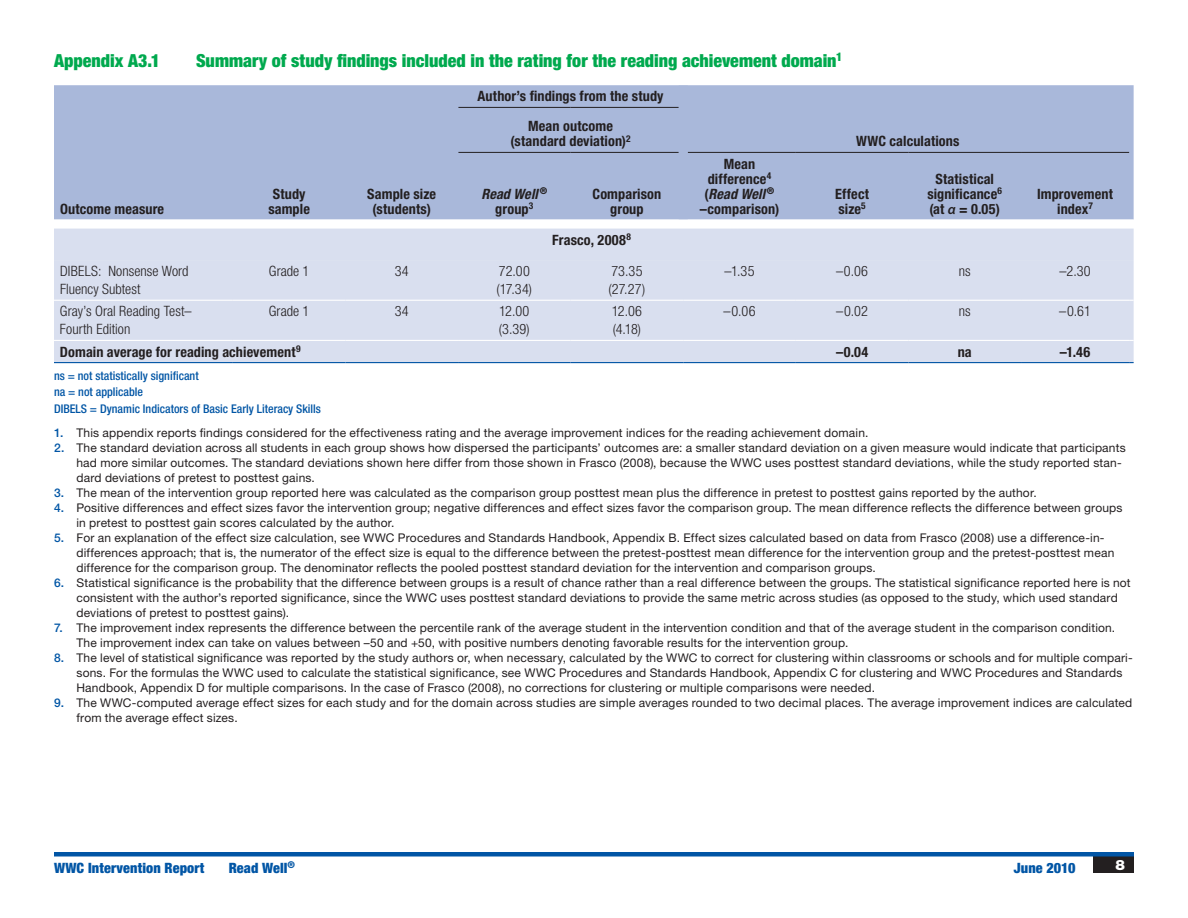
<style>
.page{position:relative;width:1188px;height:918px;background:#fff}
.page>*{position:absolute;margin:0;border:0;box-sizing:border-box;transform-origin:0 0}
.t1{font:900 condensed 18px "Helvetica Neue LT Std";color:#00a94e}
.t2{font:700 condensed 14.25px/15px "Helvetica Neue LT Std";letter-spacing:.01em;color:#231f20;text-align:center}
.t3{font:300 condensed 14.25px/18px "Helvetica Neue LT Std";letter-spacing:.005em;color:#231f20}
.t4{font:900 condensed 14.25px "Helvetica Neue LT Std";letter-spacing:.01em;color:#0155a5}
.t5{font:italic 700 condensed 14.25px/15px "Helvetica Neue LT Std";letter-spacing:.005em;color:#231f20;text-align:center}
.t6{font:900 14.25px "Helvetica Neue LT Std";color:#fff}
.t7{font:12px/15px "Helvetica Neue LT Std";letter-spacing:.015em;color:#231f20}
.t8{font:500 condensed 12px/16.5px "Helvetica Neue LT Std";color:#0155a5}
.s1{font-style:normal}
.s2{font-style:italic}
.s3{font-family:"Myriad Pro";font-weight:600;font-style:italic;font-stretch:normal}
.s4{font-weight:500;color:#0155a5}
</style>
<div class="page">
<div style="left:1094px;top:856px;width:40px;height:17px;background:#231f20"></div>
<hr style="left:54px;top:852px;width:1080px;height:4px;background:#0155a5">
<div style="left:54px;top:85px;width:1080px;height:135px;background:#a9b8da"></div>
<svg style="left:54px;top:228px;width:1080px;height:1px"></svg>
<div style="left:54px;top:229px;width:1080px;height:133px;background:#d9dfef"></div>
<div style="left:54px;top:260px;width:1080px;height:80px;background:#d9dfef"></div>
<hr style="left:458px;top:152px;width:113px;height:1px;background:#231f20">
<hr style="left:571px;top:152px;width:108px;height:1px;background:#231f20">
<hr style="left:458px;top:107px;width:113px;height:1px;background:#231f20">
<hr style="left:571px;top:107px;width:108px;height:1px;background:#231f20">
<hr style="left:688px;top:152px;width:108px;height:1px;background:#231f20">
<hr style="left:796px;top:152px;width:112px;height:1px;background:#231f20">
<hr style="left:908px;top:152px;width:113px;height:1px;background:#231f20">
<hr style="left:1021px;top:152px;width:108px;height:1px;background:#231f20">
<div style="left:679px;top:86px;width:9px;height:21px;background:#a9b8da"></div>
<div style="left:679px;top:107px;width:9px;height:45px;background:#a9b8da"></div>
<div style="left:679px;top:152px;width:9px;height:67px;background:#a9b8da"></div>
<hr style="left:54px;top:300px;width:179px;height:1px;background:#fff">
<hr style="left:233px;top:300px;width:112px;height:1px;background:#fff">
<hr style="left:345px;top:300px;width:113px;height:1px;background:#fff">
<hr style="left:458px;top:300px;width:113px;height:1px;background:#fff">
<hr style="left:571px;top:300px;width:112px;height:1px;background:#fff">
<hr style="left:683px;top:300px;width:113px;height:1px;background:#fff">
<hr style="left:796px;top:300px;width:112px;height:1px;background:#fff">
<hr style="left:908px;top:300px;width:113px;height:1px;background:#fff">
<hr style="left:1021px;top:300px;width:108px;height:1px;background:#fff">
<hr style="left:54px;top:340px;width:179px;height:1px;background:#fff">
<hr style="left:233px;top:340px;width:112px;height:1px;background:#fff">
<hr style="left:345px;top:340px;width:113px;height:1px;background:#fff">
<hr style="left:458px;top:340px;width:113px;height:1px;background:#fff">
<hr style="left:571px;top:340px;width:112px;height:1px;background:#fff">
<hr style="left:683px;top:340px;width:113px;height:1px;background:#fff">
<hr style="left:796px;top:340px;width:112px;height:1px;background:#fff">
<hr style="left:908px;top:340px;width:113px;height:1px;background:#fff">
<hr style="left:1021px;top:340px;width:108px;height:1px;background:#fff">
<hr style="left:54px;top:362px;width:179px;height:1px;background:#0155a5">
<hr style="left:233px;top:362px;width:112px;height:1px;background:#0155a5">
<hr style="left:345px;top:362px;width:113px;height:1px;background:#0155a5">
<hr style="left:458px;top:362px;width:113px;height:1px;background:#0155a5">
<hr style="left:571px;top:362px;width:112px;height:1px;background:#0155a5">
<hr style="left:683px;top:362px;width:113px;height:1px;background:#0155a5">
<hr style="left:796px;top:362px;width:112px;height:1px;background:#0155a5">
<hr style="left:908px;top:362px;width:113px;height:1px;background:#0155a5">
<hr style="left:1021px;top:362px;width:108px;height:1px;background:#0155a5">
<p class="t1" style="left:54px;top:49px;width:108px">Appendix A3.1</p>
<p class="t1" style="left:196px;top:49px;width:648px">Summary of study findings included in the rating for the reading achievement domain<sup>1</sup></p>
<p class="t2" style="left:478px;top:89px;width:188px">Author’s findings from the study</p>
<p class="t2" style="left:511px;top:119px;width:122px">Mean outcome (standard deviation)<sup>2</sup></p>
<p class="t2" style="left:856px;top:134px;width:105px">WWC calculations</p>
<p class="t2" style="left:60px;top:201px;width:106px">Outcome measure</p>
<p class="t2" style="left:268px;top:186px;width:43px">Study sample</p>
<p class="t2" style="left:367px;top:186px;width:70px">Sample size (students)</p>
<p class="t5" style="left:481px;top:186px;width:67px">Read Well <sup>® </sup><span class="s1">group</span><sup>3</sup></p>
<p class="t2" style="left:593px;top:186px;width:70px">Comparison group</p>
<p class="t2" style="left:552px;top:232px;width:80px">Frasco, 2008<sup>8</sup></p>
<p class="t2" style="left:700px;top:156px;width:81px">Mean difference<sup>4 </sup>(<span class="s2">Read Well</span> <sup>® </sup>–comparison)</p>
<p class="t2" style="left:835px;top:186px;width:35px;text-align:left">Effect size<sup>5</sup></p>
<p class="t2" style="left:927px;top:171px;width:76px">Statistical significance<sup>6 </sup>(at <span class="s3">α</span> = 0.05)</p>
<p class="t2" style="left:1037px;top:186px;width:77px">Improvement index<sup>7</sup></p>
<p class="t3" style="left:60px;top:262px;width:130px">DIBELS: Nonsense Word<br>Fluency Subtest</p>
<p class="t3" style="left:269px;top:262px;width:42px">Grade 1</p>
<p class="t3" style="left:395px;top:262px;width:16px">34</p>
<p class="t3" style="left:497px;top:262px;width:37px">72.00 (17.34)</p>
<p class="t3" style="left:609px;top:262px;width:38px">73.35 (27.27)</p>
<p class="t3" style="left:724px;top:262px;width:32px">–1.35</p>
<p class="t3" style="left:836px;top:262px;width:34px">–0.06</p>
<p class="t3" style="left:959px;top:262px;width:13px">ns</p>
<p class="t3" style="left:1059px;top:262px;width:33px">–2.30</p>
<p class="t3" style="left:60px;top:302px;width:133px">Gray’s Oral Reading Test–<br>Fourth Edition</p>
<p class="t3" style="left:269px;top:302px;width:42px">Grade 1</p>
<p class="t3" style="left:395px;top:302px;width:16px">34</p>
<p class="t3" style="left:499px;top:302px;width:32px">12.00 (3.39)</p>
<p class="t3" style="left:612px;top:302px;width:32px">12.06 (4.18)</p>
<p class="t3" style="left:724px;top:302px;width:34px">–0.06</p>
<p class="t3" style="left:836px;top:302px;width:33px">–0.02</p>
<p class="t3" style="left:959px;top:302px;width:13px">ns</p>
<p class="t3" style="left:1059px;top:302px;width:33px">–0.61</p>
<p class="t2" style="left:60px;top:344px;width:242px">Domain average for reading achievement<sup>9</sup></p>
<p class="t2" style="left:836px;top:344px;width:34px">–0.04</p>
<p class="t2" style="left:958px;top:344px;width:16px">na</p>
<p class="t2" style="left:1060px;top:344px;width:32px">–1.46</p>
<p class="t8" style="left:54px;top:367px;width:269px">ns = not statistically significant<br>na = not applicable<br>DIBELS = Dynamic Indicators of Basic Early Literacy Skills</p>
<p class="t7" style="left:54px;top:425px;width:816px"><span class="s4">1.</span> This appendix reports findings considered for the effectiveness rating and the average improvement indices for the reading achievement domain.</p>
<p class="t7" style="left:76px;top:440px;width:1051px;text-indent:-22px"><span class="s4">2.</span> The standard deviation across all students in each group shows how dispersed the participants’ outcomes are: a smaller standard deviation on a given measure would indicate that participants had more similar outcomes. The standard deviations shown here differ from those shown in Frasco (2008), because the WWC uses posttest standard deviations, while the study reported stan&shy;dard deviations of pretest to posttest gains.</p>
<p class="t7" style="left:54px;top:485px;width:984px"><span class="s4">3.</span> The mean of the intervention group reported here was calculated as the comparison group posttest mean plus the difference in pretest to posttest gains reported by the author.</p>
<p class="t7" style="left:76px;top:500px;width:1048px;text-indent:-22px"><span class="s4">4.</span> Positive differences and effect sizes favor the intervention group; negative differences and effect sizes favor the comparison group. The mean difference reflects the difference between groups in pretest to posttest gain scores calculated by the author.</p>
<p class="t7" style="left:76px;top:530px;width:1039px;text-indent:-22px"><span class="s4">5.</span> For an explanation of the effect size calculation, see WWC Procedures and Standards Handbook, Appendix B. Effect sizes calculated based on data from Frasco (2008) use a difference-in&shy;differences approach; that is, the numerator of the effect size is equal to the difference between the pretest-posttest mean difference for the intervention group and the pretest-posttest mean difference for the comparison group. The denominator reflects the pooled posttest standard deviation for the intervention and comparison groups.</p>
<p class="t7" style="left:76px;top:575px;width:1056px;text-indent:-22px"><span class="s4">6.</span> Statistical significance is the probability that the difference between groups is a result of chance rather than a real difference between the groups. The statistical significance reported here is not consistent with the author’s reported significance, since the WWC uses posttest standard deviations to provide the same metric across studies (as opposed to the study, which used standard deviations of pretest to posttest gains).</p>
<p class="t7" style="left:76px;top:620px;width:1040px;text-indent:-22px"><span class="s4">7.</span> The improvement index represents the difference between the percentile rank of the average student in the intervention condition and that of the average student in the comparison condition.<br>The improvement index can take on values between –50 and +50, with positive numbers denoting favorable results for the intervention group.</p>
<p class="t7" style="left:76px;top:650px;width:1058px;text-indent:-22px"><span class="s4">8.</span> The level of statistical significance was reported by the study authors or, when necessary, calculated by the WWC to correct for clustering within classrooms or schools and for multiple compari&shy;sons. For the formulas the WWC used to calculate the statistical significance, see WWC Procedures and Standards Handbook, Appendix C for clustering and WWC Procedures and Standards<br>Handbook, Appendix D for multiple comparisons. In the case of Frasco (2008), no corrections for clustering or multiple comparisons were needed.</p>
<p class="t7" style="left:76px;top:695px;width:1057px;text-indent:-22px"><span class="s4">9.</span> The WWC-computed average effect sizes for each study and for the domain across studies are simple averages rounded to two decimal places. The average improvement indices are calculated from the average effect sizes.</p>
<p class="t4" style="left:54px;top:859px;width:152px">WWC Intervention Report</p>
<p class="t4" style="left:229px;top:859px;width:68px">Read Well<sup>®</sup></p>
<p class="t4" style="left:1014px;top:859px;width:63px">June 2010</p>
<p class="t6" style="left:1115px;top:856px;width:11px">8</p>
</div>
